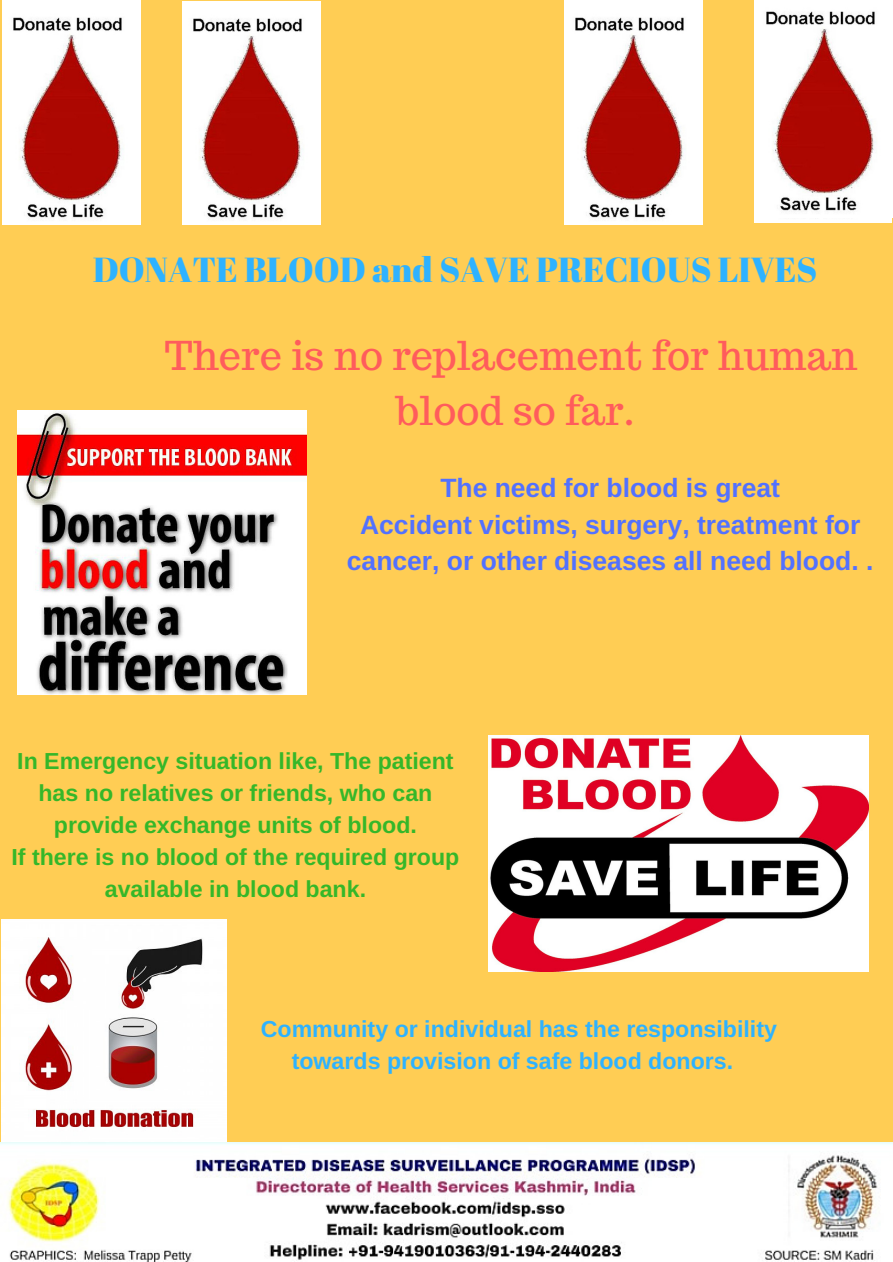
<style>
.page{position:relative;width:893px;height:1262px;background:#fff}
.page>*{position:absolute;margin:0;border:0;box-sizing:border-box;transform-origin:0 0}
.t1{font:39.67px/55.7px "Trocchi";color:#ff5c5c;text-align:center}
.t2{font:34.72px "Abril Fatface";color:#2eb2ff}
.t3{font:700 26.47px/36.5px "Arimo";color:#5271ff;text-align:center}
.t4{font:700 23.17px/32px "Arimo";color:#35b729;text-align:center}
.t5{font:700 23.17px/32px "Arimo";color:#2eb2ff;text-align:center}
</style>
<div class="page">
<div style="left:0;top:0;width:892px;height:1262px;background:#ffcd54"></div>
<img style="left:489px;top:736px;width:379px;height:235px">
<img style="left:17px;top:411px;width:289px;height:283px">
<img style="left:754px;top:0;width:137px;height:223px">
<img style="left:755px;top:0;width:137px;height:218px">
<img style="left:2px;top:1px;width:138px;height:223px">
<img style="left:182px;top:1px;width:138px;height:224px">
<img style="left:564px;top:1px;width:138px;height:223px">
<img style="left:1px;top:920px;width:225px;height:222px">
<img style="left:0;top:1142px;width:892px;height:119px">
<h2 class="t2" style="left:93px;top:245px;width:726px">DONATE BLOOD and SAVE PRECIOUS LIVES</h2>
<h1 class="t1" style="left:165px;top:327px;width:694px">There is no replacement for human blood so far.</h1>
<p class="t3" style="left:347px;top:470px;width:528px">The need for blood is great<br>Accident victims, surgery, treatment for cancer, or other diseases all need blood. .</p>
<p class="t4" style="left:12px;top:745px;width:449px">In Emergency situation like, The patient has no relatives or friends, who can provide exchange units of blood.<br>If there is no blood of the required group available in blood bank.</p>
<p class="t5" style="left:261px;top:1013px;width:517px">Community or individual has the responsibility towards provision of safe blood donors.</p>
</div>
